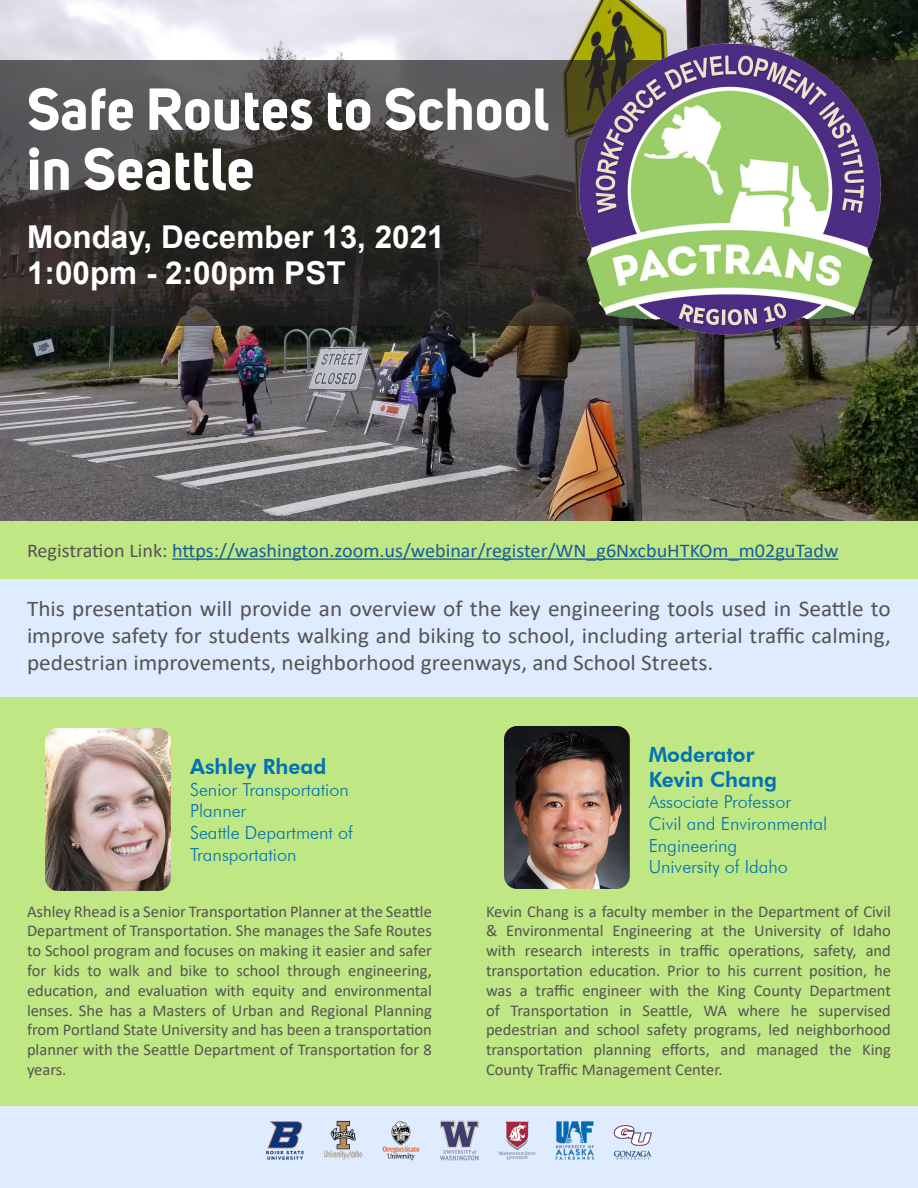
<style>
.page{position:relative;width:918px;height:1188px;background:#fff}
.page>*{position:absolute;margin:0;border:0;box-sizing:border-box;transform-origin:0 0}
.t1{font:700 58.5px "Uni Sans";color:#fff}
.t2{font:700 31.5px "Arial";color:#fff}
.t3{font:22.5px/27px "Calibri";color:#555455;text-align:justify}
.t4{font:800 21px "Futura BT";color:#0072b5}
.t5{font:19.5px "Calibri";color:#175d9e}
.t6{font:300 18px/21.6px "Futura BT";color:#0072b5}
.t7{font:16.5px/19.8px "Calibri";color:#555455;text-align:justify}
.s1{color:#555455}
</style>
<div class="page">
<div style="left:0;top:116px;width:918px;height:1072px;background:#dfebff"></div>
<img style="left:0;top:0;width:918px;height:521px">
<div style="left:0;top:521px;width:918px;height:58px;background:#bfe783"></div>
<svg style="left:0;top:60px;width:918px;height:266px;background:#3a3836"></svg>
<img style="left:567px;top:44px;width:324px;height:293px">
<hr style="left:172px;top:558px;width:667px;height:2px;background:#175d9e">
<img style="left:266px;top:1120px;width:386px;height:41px">
<div style="left:0;top:698px;width:918px;height:408px;background:#bfe783"></div>
<img style="left:46px;top:728px;width:124px;height:162px">
<img style="left:505px;top:727px;width:125px;height:162px">
<p class="t1" style="left:27px;top:73px;width:523px">Safe Routes to School</p>
<p class="t1" style="left:27px;top:133px;width:229px">in Seattle</p>
<p class="t2" style="left:27px;top:215px;width:419px">Monday, December 13, 2021</p>
<p class="t2" style="left:27px;top:251px;width:320px">1:00pm - 2:00pm PST</p>
<p class="t5" style="left:27px;top:537px;width:813px"><span class="s1">Registration Link:</span> https://washington.zoom.us/webinar/register/WN_g6NxcbuHTKOm_m02guTadw</p>
<p class="t3" style="left:27px;top:594px;width:865px">This presentation will provide an overview of the key engineering tools used in Seattle to improve safety for students walking and biking to school, including arterial traffic calming, pedestrian improvements, neighborhood greenways, and School Streets.</p>
<p class="t4" style="left:190px;top:754px;width:138px">Ashley Rhead</p>
<p class="t6" style="left:190px;top:778px;width:160px">Senior Transportation<br>Planner</p>
<p class="t6" style="left:190px;top:822px;width:164px">Seattle Department of<br>Transportation</p>
<p class="t4" style="left:649px;top:741px;width:107px">Moderator</p>
<p class="t4" style="left:649px;top:767px;width:130px">Kevin Chang</p>
<p class="t6" style="left:649px;top:791px;width:144px">Associate Professor</p>
<p class="t6" style="left:649px;top:813px;width:180px">Civil and Environmental<br>Engineering</p>
<p class="t6" style="left:649px;top:856px;width:141px">University of Idaho</p>
<p class="t7" style="left:27px;top:901px;width:407px">Ashley Rhead is a Senior Transportation Planner at the Seattle Department of Transportation. She manages the Safe Routes to School program and focuses on making it easier and safer for kids to walk and bike to school through engineering, education, and evaluation with equity and environmental lenses. She has a Masters of Urban and Regional Planning from Portland State University and has been a transportation planner with the Seattle Department of Transportation for 8 years.</p>
<p class="t7" style="left:486px;top:901px;width:407px">Kevin Chang is a faculty member in the Department of Civil &amp; Environmental Engineering at the University of Idaho with research interests in traffic operations, safety, and transportation education. Prior to his current position, he was a traffic engineer with the King County Department of Transportation in Seattle, WA where he supervised pedestrian and school safety programs, led neighborhood transportation planning efforts, and managed the King County Traffic Management Center.</p>
</div>
